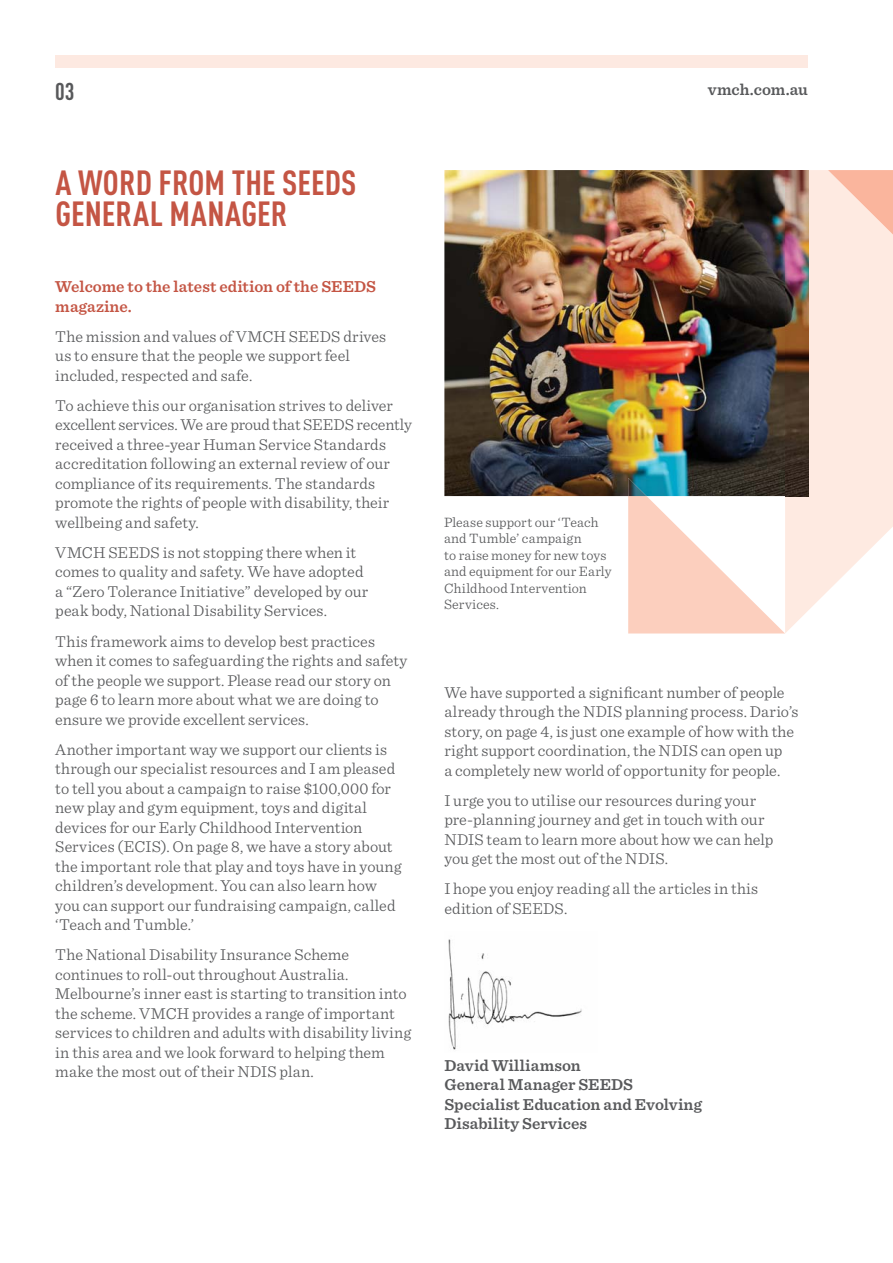
<style>
.page{position:relative;width:893px;height:1263px;background:#fff}
.page>*{position:absolute;margin:0;border:0;box-sizing:border-box;transform-origin:0 0}
.t1{font:700 condensed 34.5px/31.5px "DIN Pro";letter-spacing:.005em;color:#c45544}
.t2{font:700 condensed 24px "DIN Pro";color:#58595b}
.t3{font:300 16.5px/19.5px "Sentinel";color:#58595b}
.t4{font:600 16.5px/19.5px "Sentinel";color:#58595b}
.t5{font:600 16.5px/19.5px "Sentinel";color:#c45544}
.t6{font:300 14.25px/16.5px "Sentinel";letter-spacing:.005em;color:#58595b}
</style>
<div class="page">
<img style="left:448px;top:939px;width:134px;height:111px">
<img style="left:444px;top:170px;width:341px;height:326px">
<svg style="left:628px;top:496px;width:157px;height:138px"></svg>
<img style="left:628px;top:478px;width:18px;height:18px">
<svg style="left:785px;top:170px;width:108px;height:463px;fill:#feeae1"></svg>
<img style="left:785px;top:170px;width:23px;height:326px">
<svg style="left:828px;top:170px;width:65px;height:103px;background:#fcd9cb"></svg>
<div style="left:55px;top:55px;width:753px;height:13px;background:#fde9e1"></div>
<h2 class="t2" style="left:55px;top:83px;width:21px">03</h2>
<h1 class="t1" style="left:55px;top:171px;width:303px">A WORD FROM THE SEEDS<br>GENERAL MANAGER</h1>
<p class="t5" style="left:55px;top:278px;width:322px">Welcome to the latest edition of the SEEDS magazine.</p>
<p class="t3" style="left:55px;top:328px;width:332px">The mission and values of VMCH SEEDS drives us to ensure that the people we support feel included, respected and safe.</p>
<p class="t3" style="left:55px;top:397px;width:358px">To achieve this our organisation strives to deliver excellent services. We are proud that SEEDS recently received a three-year Human Service Standards accreditation following an external review of our compliance of its requirements. The standards promote the rights of people with disability, their wellbeing and safety.</p>
<p class="t3" style="left:55px;top:544px;width:315px">VMCH SEEDS is not stopping there when it comes to quality and safety. We have adopted a “Zero Tolerance Initiative” developed by our peak body, National Disability Services.</p>
<p class="t3" style="left:55px;top:633px;width:354px">This framework aims to develop best practices when it comes to safeguarding the rights and safety of the people we support. Please read our story on page 6 to learn more about what we are doing to ensure we provide excellent services.</p>
<p class="t3" style="left:55px;top:741px;width:348px">Another important way we support our clients is through our specialist resources and I am pleased to tell you about a campaign to raise $100,000 for new play and gym equipment, toys and digital devices for our Early Childhood Intervention Services (ECIS). On page 8, we have a story about the important role that play and toys have in young children’s development. You can also learn how you can support our fundraising campaign, called ‘Teach and Tumble.’</p>
<p class="t3" style="left:55px;top:947px;width:358px">The National Disability Insurance Scheme continues to roll-out throughout Australia.<br>Melbourne’s inner east is starting to transition into the scheme. VMCH provides a range of important services to children and adults with disability living in this area and we look forward to helping them make the most out of their NDIS plan.</p>
<p class="t4" style="left:708px;top:81px;width:102px">vmch.com.au</p>
<p class="t6" style="left:444px;top:515px;width:169px">Please support our ‘Teach and Tumble’ campaign<br>to raise money for new toys and equipment for our Early<br>Childhood Intervention<br>Services.</p>
<p class="t3" style="left:444px;top:684px;width:356px">We have supported a significant number of people already through the NDIS planning process. Dario’s story, on page 4, is just one example of how with the right support coordination, the NDIS can open up<br>a completely new world of opportunity for people.</p>
<p class="t3" style="left:444px;top:792px;width:330px">I urge you to utilise our resources during your pre-planning journey and get in touch with our NDIS team to learn more about how we can help you get the most out of the NDIS.</p>
<p class="t3" style="left:444px;top:881px;width:315px">I hope you enjoy reading all the articles in this edition of SEEDS.</p>
<p class="t4" style="left:444px;top:1057px;width:259px">David Williamson<br>General Manager SEEDS<br>Specialist Education and Evolving<br>Disability Services</p>
</div>
